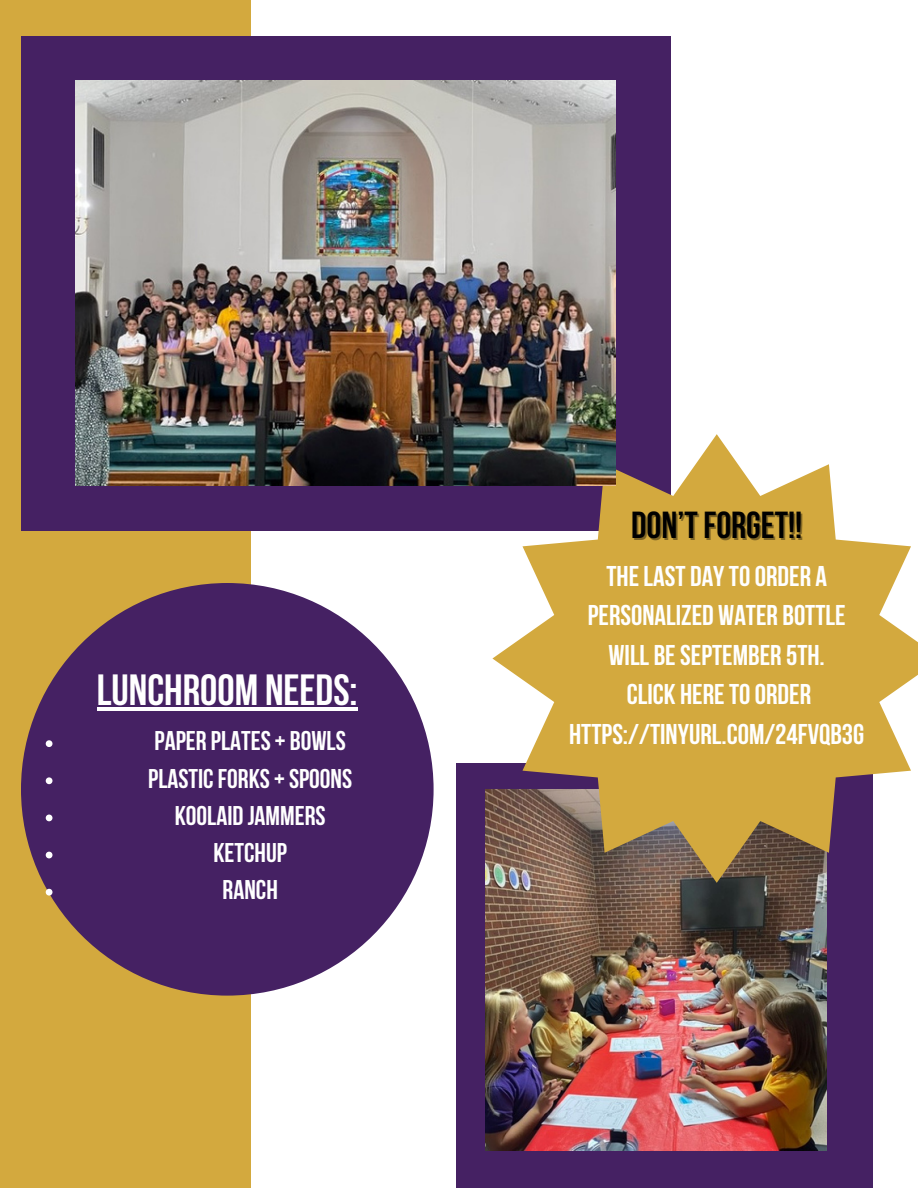
<style>
.page{position:relative;width:918px;height:1188px;background:#fff}
.page>*{position:absolute;margin:0;border:0;box-sizing:border-box;transform-origin:0 0}
.t1{font:700 43.5px "Bebas Neue";color:#fff}
.t2{font:700 37.5px "Bebas Neue";color:#000}
.t3{font:700 28.5px/39.3px "Bebas Neue";color:#fff;text-align:center}
.t4{font:700 27px "Bebas Neue";color:#fff}
</style>
<div class="page">
<div style="left:0;top:0;width:250px;height:1188px;background:#d3a93e"></div>
<div style="left:21px;top:36px;width:650px;height:495px;background:#452163"></div>
<div style="left:457px;top:764px;width:416px;height:424px;background:#452163"></div>
<div style="left:21px;top:583px;width:413px;height:413px;background:#452163;border-radius:50%"></div>
<img style="left:486px;top:789px;width:340px;height:361px">
<svg style="left:492px;top:434px;width:426px;height:449px;fill:#d3a93e"></svg>
<img style="left:76px;top:81px;width:540px;height:405px">
<svg style="left:46px;top:740px;width:6px;height:7px"></svg>
<svg style="left:46px;top:777px;width:6px;height:7px"></svg>
<svg style="left:46px;top:815px;width:6px;height:6px"></svg>
<svg style="left:46px;top:852px;width:6px;height:6px"></svg>
<svg style="left:46px;top:889px;width:6px;height:7px"></svg>
<hr style="left:97px;top:708px;width:261px;height:3px;background:#fff">
<p class="t1" style="left:97px;top:673px;width:262px">LUNCHROOM NEEDS:</p>
<p class="t4" style="left:155px;top:730px;width:193px">PAPER PLATES+ BOWLS</p>
<p class="t4" style="left:148px;top:767px;width:206px">PLASTICFORKS+SPOONS</p>
<p class="t4" style="left:175px;top:804px;width:152px">KOOLAID JAMMERS</p>
<p class="t4" style="left:213px;top:842px;width:75px">KETCHUP</p>
<p class="t4" style="left:223px;top:879px;width:57px">RANCH</p>
<p class="t2" style="left:631px;top:510px;width:173px">DON’TFORGET!!</p>
<p class="t3" style="left:588px;top:559px;width:259px">THELAST DAYTOORDER A<br>PERSONALIZED WATER BOTTLE<br>WILL BESEPTEMBER 5TH.</p>
<p class="t3" style="left:569px;top:677px;width:297px">CLICK HERETOORDER<br>HTTPS://TINYURL.COM/24FVQB3G</p>
</div>
